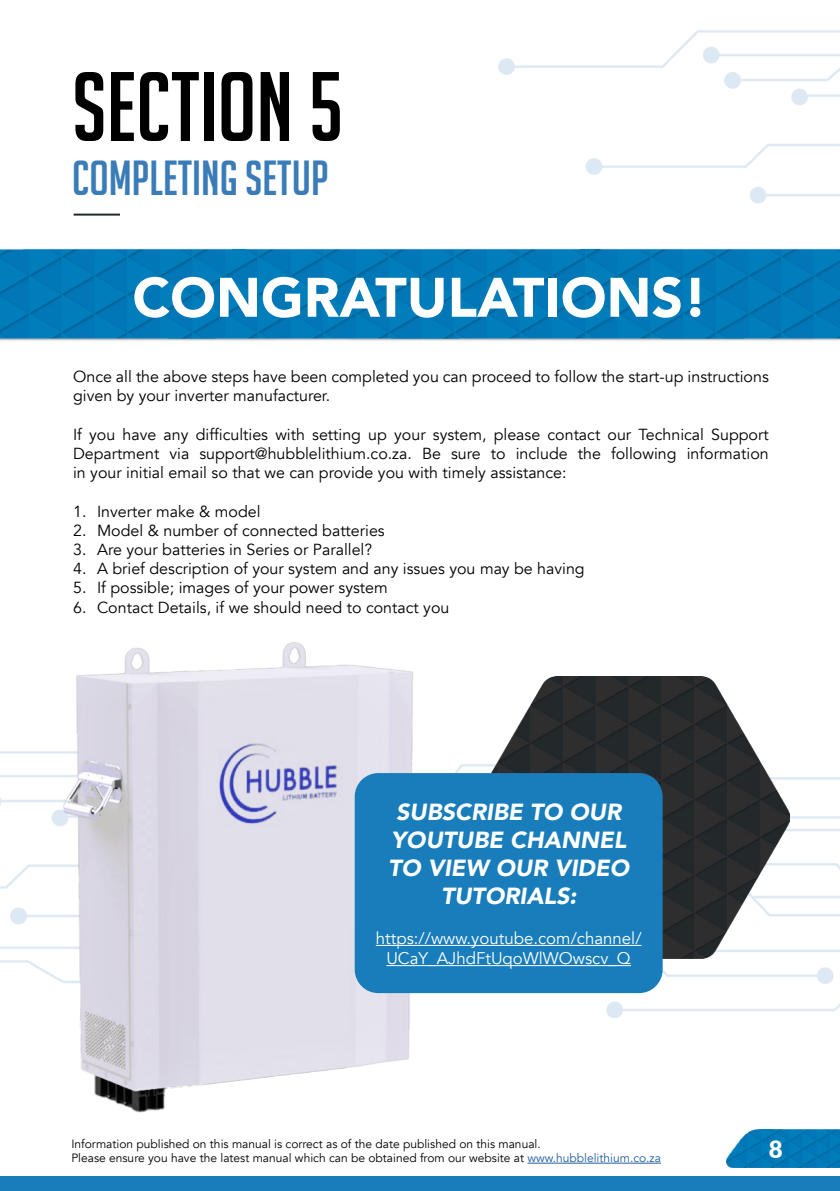
<style>
.page{position:relative;width:840px;height:1191px;background:#fff}
.page>*{position:absolute;margin:0;border:0;box-sizing:border-box;transform-origin:0 0}
.t1{font:96px "Big Noodle Titling";color:#000}
.t2{font:900 55px "Avenir";color:#fff}
.t3{font:48px "Big Noodle Titling";color:#3a7cb7}
.t4{font:900 24px "Lato";color:#fff}
.t5{font:italic 900 23.2px/28px "Avenir";color:#fff;text-align:center}
.t6{font:16.8px/20.2px "Avenir";color:#fff;text-align:center}
.t7{font:16px/19.2px "Avenir";color:#000}
.t8{font:12px/14.4px "Avenir";color:#000}
.s1{color:#215e9e}
</style>
<div class="page">
<div style="left:0;top:1176px;width:839px;height:15px;background:#187dba"></div>
<img style="left:726px;top:1129px;width:113px;height:38px">
<img style="left:0;top:751px;width:839px;height:266px">
<hr style="left:74px;top:214px;width:46px;height:2px;background:#222729">
<hr style="left:527px;top:1162px;width:133px;height:1px;background:#215e9e">
<img style="left:0;top:248px;width:839px;height:93px">
<img style="left:63px;top:642px;width:381px;height:471px">
<img style="left:468px;top:676px;width:321px;height:282px">
<div style="left:354px;top:773px;width:308px;height:220px;background:#187dba;border-radius:24px"></div>
<hr style="left:375px;top:945px;width:266px;height:1px;background:#fff">
<hr style="left:386px;top:965px;width:244px;height:1px;background:#fff">
<img style="left:498px;top:30px;width:341px;height:174px">
<h1 class="t1" style="left:72px;top:55px;width:273px">SECTION 5</h1>
<h3 class="t3" style="left:72px;top:152px;width:258px">COMPLETING SETUP</h3>
<h2 class="t2" style="left:132px;top:250px;width:576px">CONGRATULATIONS!</h2>
<p class="t7" style="left:73px;top:367px;width:696px">Once all the above steps have been completed you can proceed to follow the start-up instructions given by your inverter manufacturer.</p>
<p class="t7" style="left:73px;top:425px;width:696px;text-align:justify">If you have any difficulties with setting up your system, please contact our Technical Support Department via support@hubblelithium.co.za. Be sure to include the following information in your initial email so that we can provide you with timely assistance:</p>
<p class="t7" style="left:73px;top:501px;width:189px">1. Inverter make &amp; model</p>
<p class="t7" style="left:73px;top:521px;width:313px">2. Model &amp; number of connected batteries</p>
<p class="t7" style="left:73px;top:540px;width:300px">3. Are your batteries in Series or Parallel?</p>
<p class="t7" style="left:73px;top:559px;width:513px">4. A brief description of your system and any issues you may be having</p>
<p class="t7" style="left:73px;top:578px;width:316px">5. If possible; images of your power system</p>
<p class="t7" style="left:73px;top:597px;width:377px">6. Contact Details, if we should need to contact you</p>
<h3 class="t5" style="left:388px;top:797px;width:243px">SUBSCRIBE TO OUR<br>YOUTUBE CHANNEL<br>TO VIEW OUR VIDEO<br>TUTORIALS:</h3>
<p class="t6" style="left:375px;top:928px;width:267px">https://www.youtube.com/channel/<br>UCaY_AJhdFtUqoWlWOwscv_Q</p>
<p class="t8" style="left:71px;top:1136px;width:590px">Information published on this manual is correct as of the date published on this manual.<br>Please ensure you have the latest manual which can be obtained from our website at <span class="s1">www.hubblelithium.co.za</span></p>
<h3 class="t4" style="left:768px;top:1131px;width:15px">8</h3>
</div>
